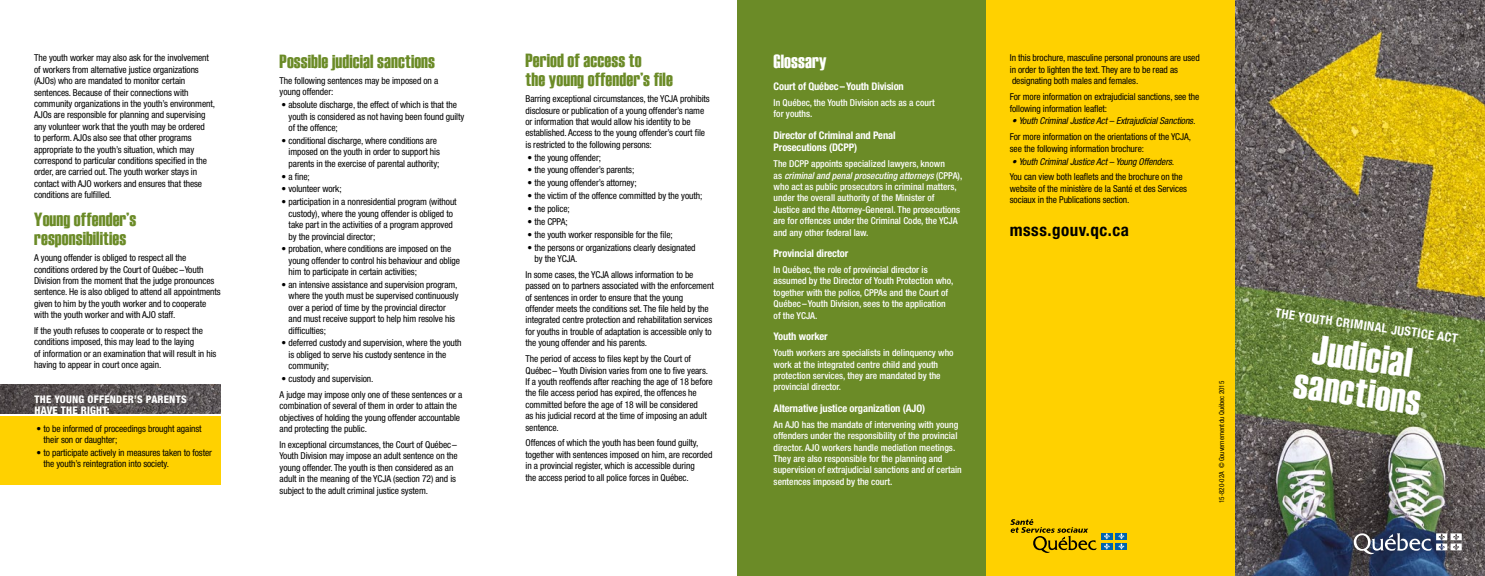
<style>
.page{position:relative;width:1485px;height:576px;background:#fff}
.page>*{position:absolute;margin:0;border:0;box-sizing:border-box;transform-origin:0 0}
.t1{font:41px/36px "Haettenschweiler";color:#fff;text-align:center}
.t2{font:19px/19px "Haettenschweiler";letter-spacing:.01em;color:#6b8b27}
.t3{font:19px "Haettenschweiler";letter-spacing:.01em;color:#fff}
.t4{font:700 condensed 17px "Helvetica Neue";letter-spacing:.03em;color:#000}
.t5{font:700 condensed 12.5px "Helvetica Neue";color:#fff}
.t6{font:700 condensed 10.5px/12.6px "Helvetica Neue";letter-spacing:-.01em;color:#fff}
.t7{font:800 condensed 10.5px/11.5px "Helvetica Neue";letter-spacing:.02em;color:#fff}
.t8{font:condensed 9.5px/11.4px "Helvetica Neue";letter-spacing:-.01em;color:#000}
.t9{font:500 condensed 9.5px/11.4px "Helvetica Neue";color:#fff}
.t10{font:italic condensed 9.5px "Helvetica Neue";letter-spacing:-.01em;color:#000}
.t11{font:condensed 7px "Helvetica Neue";letter-spacing:-.01em;color:#000}
.s1{font-style:italic}
</style>
<div class="page">
<img style="left:1235px;top:0;width:250px;height:576px">
<svg style="left:1354px;top:533px;width:108px;height:21px"></svg>
<div style="left:986px;top:0;width:249px;height:576px;background:#ffd100"></div>
<svg style="left:1010px;top:519px;width:87px;height:34px"></svg>
<div style="left:1101px;top:533px;width:11px;height:7px;background:#0063af"></div>
<div style="left:1116px;top:533px;width:11px;height:7px;background:#0063af"></div>
<div style="left:1101px;top:543px;width:11px;height:7px;background:#0063af"></div>
<svg style="left:1104px;top:533px;width:6px;height:17px"></svg>
<div style="left:1116px;top:543px;width:11px;height:7px;background:#0063af"></div>
<svg style="left:1118px;top:533px;width:6px;height:17px"></svg>
<div style="left:737px;top:0;width:249px;height:576px;background:#6b8b27"></div>
<div style="left:0;top:416px;width:221px;height:69px;background:#ffd100"></div>
<img style="left:0;top:384px;width:221px;height:30px">
<p class="t8" style="left:34px;top:52px;width:182px">The youth worker may also ask for the involvement of workers from alternative justice organizations (AJOs) who are mandated to monitor certain sentences. Because of their connections with community organizations in the youth’s environment, AJOs are responsible for planning and supervising any volunteer work that the youth may be ordered<br>to perform. AJOs also see that other programs appropriate to the youth’s situation, which may correspond to particular conditions specified in the order, are carried out. The youth worker stays in contact with AJO workers and ensures that these conditions are fulfilled.</p>
<h2 class="t2" style="left:34px;top:209px;width:104px">Young offender’s responsibilities</h2>
<p class="t8" style="left:34px;top:252px;width:188px">A young offender is obliged to respect all the conditions ordered by the Court of Québec–Youth Division from the moment that the judge pronounces sentence. He is also obliged to attend all appointments given to him by the youth worker and to cooperate with the youth worker and with AJO staff.</p>
<p class="t8" style="left:34px;top:325px;width:184px">If the youth refuses to cooperate or to respect the conditions imposed, this may lead to the laying<br>of information or an examination that will result in his having to appear in court once again.</p>
<p class="t7" style="left:35px;top:393px;width:154px">THE YOUNG OFFENDER’S PARENTS<br>HAVE THE RIGHT:</p>
<p class="t8" style="left:44px;top:423px;width:160px;text-indent:-7px">• to be informed of proceedings brought against their son or daughter;</p>
<p class="t8" style="left:44px;top:447px;width:170px;text-indent:-7px">• to participate actively in measures taken to foster the youth’s reintegration into society.</p>
<h2 class="t2" style="left:280px;top:51px;width:157px">Possible judicial sanctions</h2>
<p class="t8" style="left:280px;top:75px;width:160px">The following sentences may be imposed on a young offender:</p>
<p class="t8" style="left:289px;top:99px;width:177px;text-indent:-7px">• absolute discharge, the effect of which is that the youth is considered as not having been found guilty of the offence;</p>
<p class="t8" style="left:289px;top:135px;width:153px;text-indent:-7px">• conditional discharge, where conditions are imposed on the youth in order to support his parents in the exercise of parental authority;</p>
<p class="t8" style="left:282px;top:170px;width:30px">• a fine;</p>
<p class="t8" style="left:282px;top:183px;width:61px">• volunteer work;</p>
<p class="t8" style="left:289px;top:196px;width:170px;text-indent:-7px">• participation in a nonresidential program (without custody), where the young offender is obliged to take part in the activities of a program approved by the provincial director;</p>
<p class="t8" style="left:289px;top:243px;width:173px;text-indent:-7px">• probation, where conditions are imposed on the young offender to control his behaviour and oblige him to participate in certain activities;</p>
<p class="t8" style="left:289px;top:279px;width:172px;text-indent:-7px">• an intensive assistance and supervision program, where the youth must be supervised continuously over a period of time by the provincial director and must receive support to help him resolve his difficulties;</p>
<p class="t8" style="left:289px;top:337px;width:175px;text-indent:-7px">• deferred custody and supervision, where the youth is obliged to serve his custody sentence in the community;</p>
<p class="t8" style="left:280px;top:371px;width:184px;line-height:15.9px">• custody and supervision.<br>A judge may impose only one of these sentences or a</p>
<p class="t8" style="left:280px;top:400px;width:182px">combination of several of them in order to attain the objectives of holding the young offender accountable and protecting the public.</p>
<p class="t8" style="left:280px;top:439px;width:180px">In exceptional circumstances, the Court of Québec– Youth Division may impose an adult sentence on the young offender. The youth is then considered as an adult in the meaning of the YCJA (section 72) and is subject to the adult criminal justice system.</p>
<h2 class="t2" style="left:526px;top:50px;width:149px">Period of access to<br>the young offender’s file</h2>
<p class="t8" style="left:526px;top:93px;width:186px">Barring exceptional circumstances, the YCJA prohibits disclosure or publication of a young offender’s name or information that would allow his identity to be established. Access to the young offender’s court file is restricted to the following persons:</p>
<p class="t8" style="left:528px;top:152px;width:75px">• the young offender;</p>
<p class="t8" style="left:528px;top:164px;width:108px">• the young offender’s parents;</p>
<p class="t8" style="left:528px;top:177px;width:111px">• the young offender’s attorney;</p>
<p class="t8" style="left:528px;top:190px;width:176px">• the victim of the offence committed by the youth;</p>
<p class="t8" style="left:528px;top:203px;width:44px">• the police;</p>
<p class="t8" style="left:528px;top:216px;width:42px">• the CPPA;</p>
<p class="t8" style="left:528px;top:229px;width:147px">• the youth worker responsible for the file;</p>
<p class="t8" style="left:535px;top:241px;width:163px;text-indent:-7px">• the persons or organizations clearly designated by the YCJA.</p>
<p class="t8" style="left:526px;top:269px;width:190px">In some cases, the YCJA allows information to be passed on to partners associated with the enforcement of sentences in order to ensure that the young offender meets the conditions set. The file held by the integrated centre protection and rehabilitation services for youths in trouble of adaptation is accessible only to the young offender and his parents.</p>
<p class="t8" style="left:526px;top:353px;width:189px">The period of access to files kept by the Court of Québec– Youth Division varies from one to five years.<br>If a youth reoffends after reaching the age of 18 before the file access period has expired, the offences he committed before the age of 18 will be considered<br>as his judicial record at the time of imposing an adult sentence.</p>
<p class="t8" style="left:526px;top:437px;width:188px">Offences of which the youth has been found guilty, together with sentences imposed on him, are recorded in a provincial register, which is accessible during<br>the access period to all police forces in Québec.</p>
<h2 class="t3" style="left:774px;top:51px;width:54px">Glossary</h2>
<p class="t6" style="left:774px;top:80px;width:132px">Court of Québec–Youth Division</p>
<p class="t9" style="left:774px;top:96px;width:163px">In Québec, the Youth Division acts as a court for youths.</p>
<p class="t6" style="left:774px;top:129px;width:123px">Director of Criminal and Penal<br>Prosecutions (DCPP)</p>
<p class="t9" style="left:774px;top:158px;width:190px">The DCPP appoints specialized lawyers, known<br>as <span class="s1">criminal and penal prosecuting attorneys</span> (CPPA), who act as public prosecutors in criminal matters, under the overall authority of the Minister of Justice and the Attorney-General. The prosecutions are for offences under the Criminal Code, the YCJA and any other federal law.</p>
<p class="t6" style="left:774px;top:247px;width:76px">Provincial director</p>
<p class="t9" style="left:774px;top:264px;width:181px">In Québec, the role of provincial director is assumed by the Director of Youth Protection who, together with the police, CPPAs and the Court of Québec–Youth Division, sees to the application of the YCJA.</p>
<p class="t6" style="left:774px;top:330px;width:56px">Youth worker</p>
<p class="t9" style="left:774px;top:347px;width:182px">Youth workers are specialists in delinquency who work at the integrated centre child and youth protection services, they are mandated by the provincial director.</p>
<p class="t6" style="left:774px;top:402px;width:153px">Alternative justice organization (AJO)</p>
<p class="t9" style="left:774px;top:419px;width:190px">An AJO has the mandate of intervening with young offenders under the responsibility of the provincial director. AJO workers handle mediation meetings.<br>They are also responsible for the planning and supervision of extrajudicial sanctions and of certain sentences imposed by the court.</p>
<p class="t8" style="left:1010px;top:52px;width:191px">In this brochure, masculine personal pronouns are used in order to lighten the text. They are to be read as designating both males and females.</p>
<p class="t8" style="left:1010px;top:91px;width:191px">For more information on extrajudicial sanctions, see the following information leaflet:</p>
<p class="t10" style="left:1012px;top:116px;width:185px">• Youth Criminal Justice Act – Extrajudicial Sanctions.</p>
<p class="t8" style="left:1010px;top:131px;width:183px">For more information on the orientations of the YCJA, see the following information brochure:</p>
<p class="t10" style="left:1012px;top:156px;width:164px">• Youth Criminal Justice Act – Young Offenders.</p>
<p class="t8" style="left:1010px;top:171px;width:179px">You can view both leaflets and the brochure on the website of the ministère de la Santé et des Services sociaux in the Publications section.</p>
<h3 class="t4" style="left:1010px;top:219px;width:121px">msss.gouv.qc.ca</h3>
<p class="t11" style="left:1218px;top:503px;width:124px;rotate:-90deg">15-820-02A © Gouvernement du Québec 2015</p>
<h3 class="t5" style="left:1277px;top:303px;width:185px;rotate:8deg">THE YOUTH CRIMINAL JUSTICE ACT</h3>
<h1 class="t1" style="left:1302px;top:327px;width:129px;rotate:8deg">Judicial sanctions</h1>
</div>
